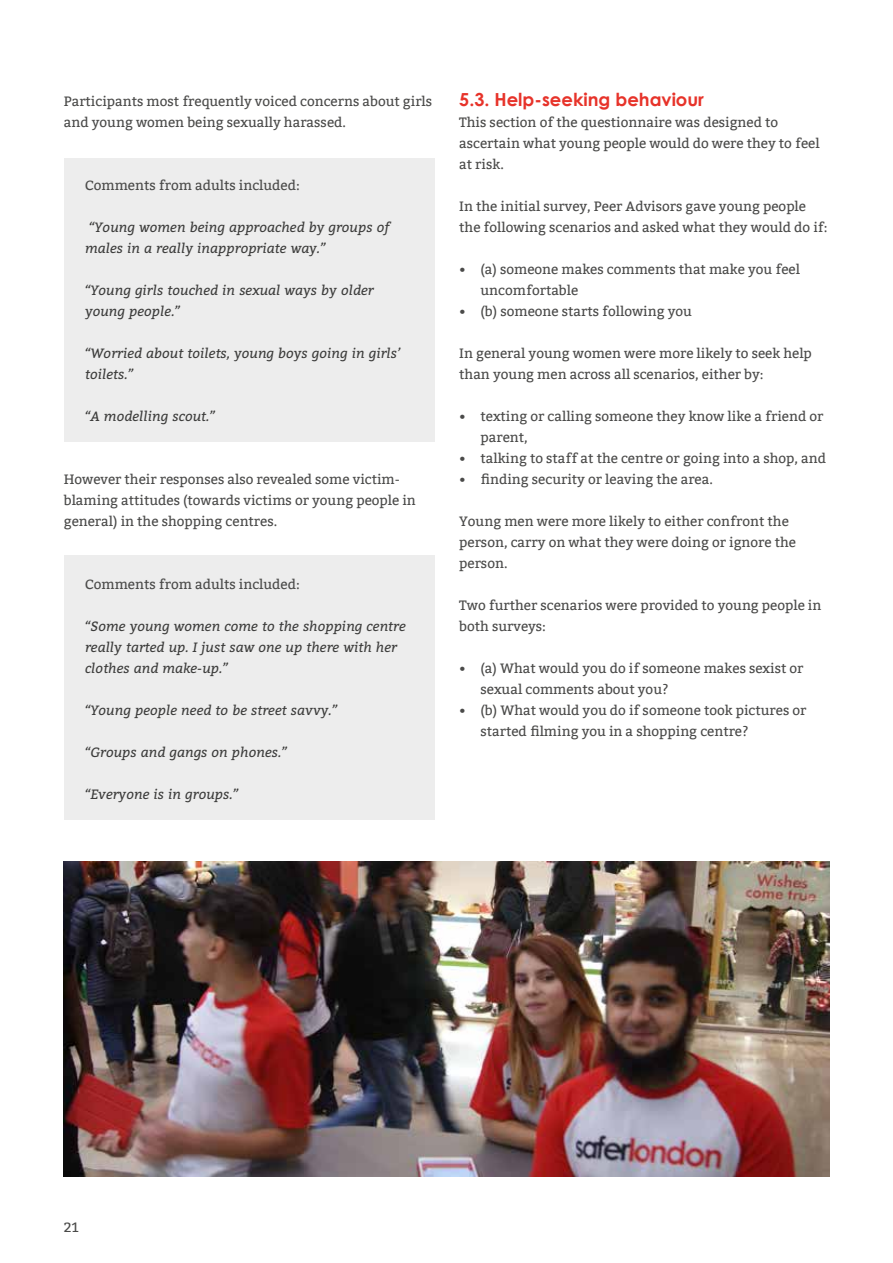
<style>
.page{position:relative;width:893px;height:1263px;background:#fff}
.page>*{position:absolute;margin:0;border:0;box-sizing:border-box;transform-origin:0 0}
.t1{font:700 18px "Century Gothic";color:#e7332a}
.t2{font:13.5px/21px "Bitter";color:#4a4a49}
.t3{font:italic 13.5px/21px "Bitter";color:#3c3c3b}
</style>
<div class="page">
<div style="left:64px;top:159px;width:371px;height:283px;background:#ededed"></div>
<div style="left:64px;top:555px;width:371px;height:265px;background:#ededed"></div>
<img style="left:64px;top:862px;width:765px;height:315px">
<p class="t2" style="left:64px;top:91px;width:370px">Participants most frequently voiced concerns about girls and young women being sexually harassed.</p>
<p class="t2" style="left:85px;top:175px;width:216px">Comments from adults included:</p>
<p class="t3" style="left:85px;top:216px;width:306px;text-indent:4px">“Young women being approached by groups of males in a really inappropriate way.”</p>
<p class="t3" style="left:85px;top:279px;width:290px">“Young girls touched in sexual ways by older young people.”</p>
<p class="t3" style="left:85px;top:342px;width:318px">“Worried about toilets, young boys going in girls’ toilets.”</p>
<p class="t3" style="left:85px;top:405px;width:132px">“A modelling scout.”</p>
<p class="t2" style="left:64px;top:469px;width:354px">However their responses also revealed some victim&shy;blaming attitudes (towards victims or young people in general) in the shopping centres.</p>
<p class="t2" style="left:85px;top:574px;width:216px">Comments from adults included:</p>
<p class="t3" style="left:85px;top:615px;width:322px">“Some young women come to the shopping centre really tarted up. I just saw one up there with her clothes and make-up.”</p>
<p class="t3" style="left:85px;top:699px;width:254px">“Young people need to be street savvy.”</p>
<p class="t3" style="left:85px;top:741px;width:204px">“Groups and gangs on phones.”</p>
<p class="t3" style="left:85px;top:783px;width:155px">“Everyone is in groups.”</p>
<h1 class="t1" style="left:459px;top:86px;width:246px">5.3. Help-seeking behaviour</h1>
<p class="t2" style="left:459px;top:112px;width:362px">This section of the questionnaire was designed to ascertain what young people would do were they to feel at risk.</p>
<p class="t2" style="left:459px;top:196px;width:370px">In the initial survey, Peer Advisors gave young people the following scenarios and asked what they would do if:</p>
<p class="t2" style="left:480px;top:259px;width:321px;text-indent:-21px">• (a) someone makes comments that make you feel uncomfortable</p>
<p class="t2" style="left:459px;top:301px;width:234px">• (b) someone starts following you</p>
<p class="t2" style="left:459px;top:343px;width:354px">In general young women were more likely to seek help than young men across all scenarios, either by:</p>
<p class="t2" style="left:480px;top:406px;width:344px;text-indent:-21px">• texting or calling someone they know like a friend or parent,</p>
<p class="t2" style="left:459px;top:448px;width:368px">• talking to staff at the centre or going into a shop, and</p>
<p class="t2" style="left:459px;top:469px;width:255px">• finding security or leaving the area.</p>
<p class="t2" style="left:459px;top:511px;width:338px">Young men were more likely to either confront the person, carry on what they were doing or ignore the person.</p>
<p class="t2" style="left:459px;top:595px;width:364px">Two further scenarios were provided to young people in both surveys:</p>
<p class="t2" style="left:480px;top:658px;width:325px;text-indent:-21px">• (a) What would you do if someone makes sexist or sexual comments about you?</p>
<p class="t2" style="left:480px;top:700px;width:327px;text-indent:-21px">• (b) What would you do if someone took pictures or started filming you in a shopping centre?</p>
<p class="t2" style="left:64px;top:1217px;width:16px">21</p>
</div>
